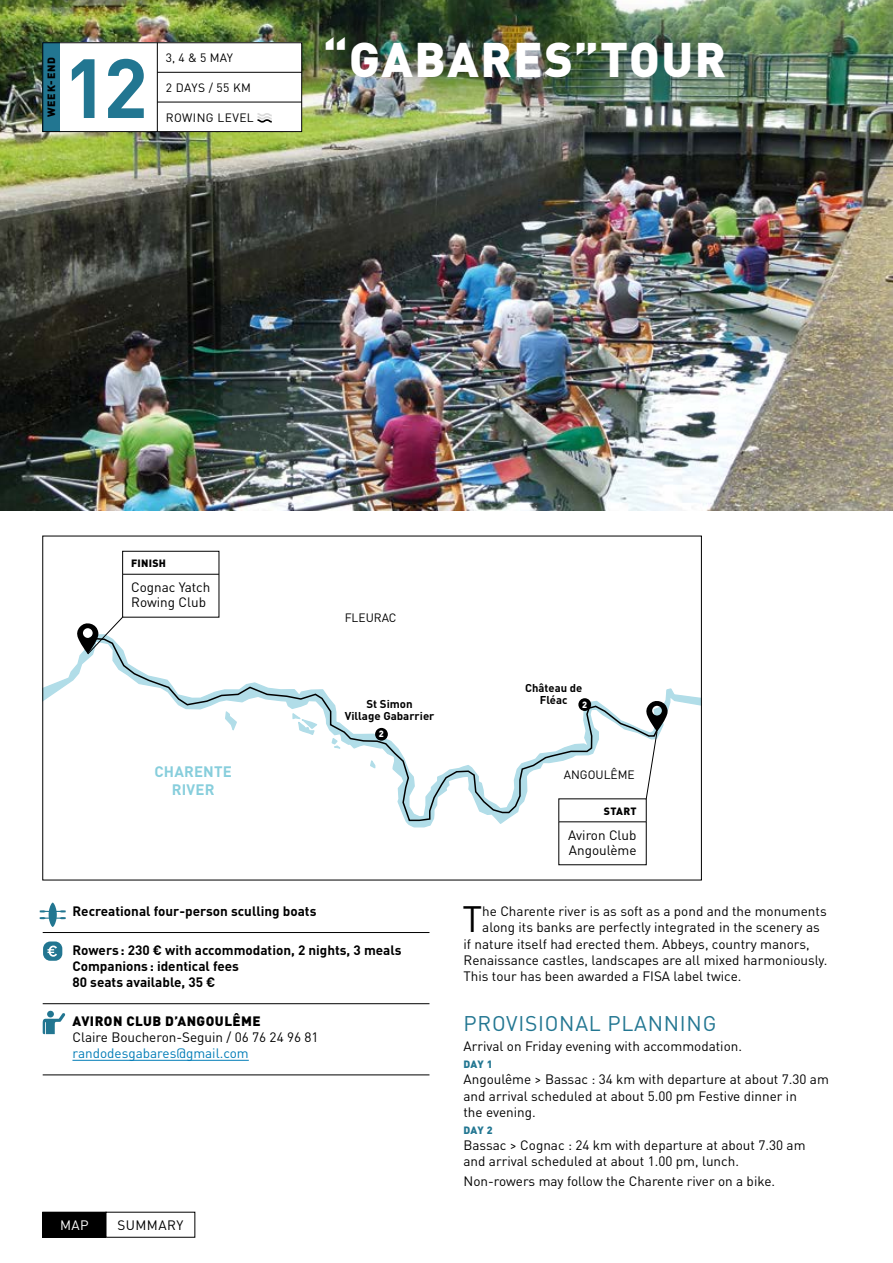
<style>
.page{position:relative;width:893px;height:1263px;background:#fff}
.page>*{position:absolute;margin:0;border:0;box-sizing:border-box;transform-origin:0 0}
.t1{font:700 82.5px "DINOT";color:#227691}
.t2{font:900 48px "DINOT";letter-spacing:.035em;color:#fff}
.t3{font:36.3px "DINOT";color:#000}
.t4{font:21px "DINOT";letter-spacing:.035em;color:#227691}
.t5{font:700 15px/18px "DINOT";letter-spacing:.01em;color:#87cedc;text-align:center}
.t6{font:13.5px/16.2px "DINOT";color:#000}
.t7{font:700 13.5px/16.2px "DINOT";color:#000}
.t8{font:13.5px "DINOT";color:#007cb7}
.t9{font:900 13.5px "DINOT";letter-spacing:.035em;color:#000}
.t10{font:13.5px "DINOT";letter-spacing:.035em;color:#000}
.t11{font:13.5px "DINOT";color:#fff}
.t12{font:12px "DINOT";color:#000}
.t13{font:12px "DINOT";letter-spacing:.035em;color:#000}
.t14{font:700 11.25px/12px "DINOT";color:#000;text-align:center}
.t15{font:900 10.5px "DINOT";letter-spacing:.025em;color:#000}
.t16{font:900 10.5px "DINOT";letter-spacing:.015em;color:#227691}
.t17{font:900 9px "DINOT";color:#fff}
</style>
<div class="page">
<div style="left:43px;top:1212px;width:63px;height:25px;background:#000"></div>
<img style="left:0;top:0;width:893px;height:510px">
<svg style="left:45px;top:655px;width:655px;height:176px"></svg>
<svg style="left:89px;top:650px;width:570px;height:172px"></svg>
<hr style="left:123px;top:574px;width:96px;height:1px;background:#000">
<div style="left:559px;top:799px;width:87px;height:66px;background:#fff"></div>
<hr style="left:559px;top:821px;width:87px;height:1px;background:#000">
<svg style="left:77px;top:616px;width:46px;height:39px"></svg>
<svg style="left:646px;top:700px;width:22px;height:99px"></svg>
<div style="left:375px;top:728px;width:13px;height:13px;background:#000;border-radius:50%"></div>
<div style="left:578px;top:698px;width:13px;height:13px;background:#000;border-radius:50%"></div>
<hr style="left:43px;top:932px;width:386px;height:1px;background:#000">
<hr style="left:43px;top:1003px;width:386px;height:1px;background:#000">
<hr style="left:72px;top:1060px;width:177px;height:1px;background:#007cb7">
<hr style="left:43px;top:1075px;width:386px;height:1px;background:#000">
<div style="left:283px;top:0;width:486px;height:124px;background:#000;opacity:.75"></div>
<svg style="left:40px;top:902px;width:26px;height:25px"></svg>
<svg style="left:43px;top:941px;width:19px;height:20px"></svg>
<svg style="left:43px;top:1011px;width:22px;height:23px"></svg>
<div style="left:43px;top:43px;width:259px;height:89px;background:#fff"></div>
<div style="left:43px;top:43px;width:17px;height:89px;background:#227691"></div>
<hr style="left:157px;top:43px;width:1px;height:89px;background:#000">
<hr style="left:157px;top:72px;width:145px;height:1px;background:#000">
<hr style="left:157px;top:102px;width:145px;height:1px;background:#000">
<svg style="left:257px;top:113px;width:15px;height:10px"></svg>
<div style="left:43px;top:43px;width:259px;height:89px;border:1px solid #000"></div>
<p class="t15" style="left:44px;top:117px;width:62px;rotate:-90deg">WEEK-END</p>
<h1 class="t1" style="left:63px;top:32px;width:86px">12</h1>
<p class="t12" style="left:166px;top:49px;width:69px">3, 4 &amp; 5 MAY</p>
<p class="t12" style="left:166px;top:79px;width:87px">2 DAYS / 55 KM</p>
<p class="t13" style="left:166px;top:109px;width:89px">ROWING LEVEL</p>
<h2 class="t2" style="left:323px;top:27px;width:404px">“GABARES”TOUR</h2>
<p class="t15" style="left:131px;top:556px;width:36px">FINISH</p>
<p class="t6" style="left:131px;top:579px;width:81px;line-height:15px">Cognac Yatch<br>Rowing Club</p>
<p class="t5" style="left:155px;top:762px;width:79px">CHARENTE<br>RIVER</p>
<p class="t12" style="left:345px;top:610px;width:53px">FLEURAC</p>
<p class="t14" style="left:525px;top:682px;width:59px">Château de<br>Fléac</p>
<p class="t14" style="left:366px;top:697px;width:48px">St Simon</p>
<p class="t17" style="left:582px;top:698px;width:7px">2</p>
<p class="t14" style="left:345px;top:709px;width:91px">Village Gabarrier</p>
<p class="t17" style="left:379px;top:728px;width:7px">2</p>
<p class="t12" style="left:564px;top:767px;width:72px">ANGOULÊME</p>
<p class="t15" style="left:604px;top:804px;width:34px">START</p>
<p class="t6" style="left:568px;top:827px;width:70px;line-height:15px">Aviron Club<br>Angoulème</p>
<p class="t7" style="left:72px;top:902px;width:246px">Recreational four-person sculling boats</p>
<p class="t7" style="left:72px;top:941px;width:331px">Rowers: 230 € with accommodation, 2 nights, 3 meals<br>Companions: identical fees<br>80 seats available, 35 €</p>
<p class="t9" style="left:73px;top:1012px;width:190px">AVIRON CLUB D’ANGOULÊME</p>
<p class="t6" style="left:72px;top:1029px;width:248px">Claire Boucheron-Seguin / 06 76 24 96 81</p>
<p class="t8" style="left:72px;top:1044px;width:178px">randodesgabares@gmail.com</p>
<p class="t11" style="left:60px;top:1216px;width:30px">MAP</p>
<p class="t10" style="left:117px;top:1216px;width:68px">SUMMARY</p>
<h3 class="t3" style="left:462px;top:894px;width:21px">T</h3>
<p class="t6" style="left:482px;top:902px;width:346px">he Charente river is as soft as a pond and the monuments</p>
<p class="t6" style="left:482px;top:919px;width:339px">along its banks are perfectly integrated in the scenery as</p>
<p class="t6" style="left:463px;top:935px;width:348px">if nature itself had erected them. Abbeys, country manors,</p>
<p class="t6" style="left:463px;top:951px;width:365px">Renaissance castles, landscapes are all mixed harmoniously.</p>
<p class="t6" style="left:463px;top:967px;width:279px">This tour has been awarded a FISA label twice.</p>
<h3 class="t4" style="left:464px;top:1009px;width:254px">PROVISIONAL PLANNING</h3>
<p class="t6" style="left:463px;top:1038px;width:280px">Arrival on Friday evening with accommodation.</p>
<p class="t16" style="left:464px;top:1057px;width:31px">DAY 1</p>
<p class="t6" style="left:463px;top:1071px;width:367px">Angoulême &gt; Bassac : 34 km with departure at about 7.30 am and arrival scheduled at about 5.00 pm Festive dinner in<br>the evening.</p>
<p class="t16" style="left:464px;top:1123px;width:31px">DAY 2</p>
<p class="t6" style="left:463px;top:1136px;width:344px">Bassac &gt; Cognac : 24 km with departure at about 7.30 am and arrival scheduled at about 1.00 pm, lunch.</p>
<p class="t6" style="left:463px;top:1173px;width:313px">Non-rowers may follow the Charente river on a bike.</p>
</div>
